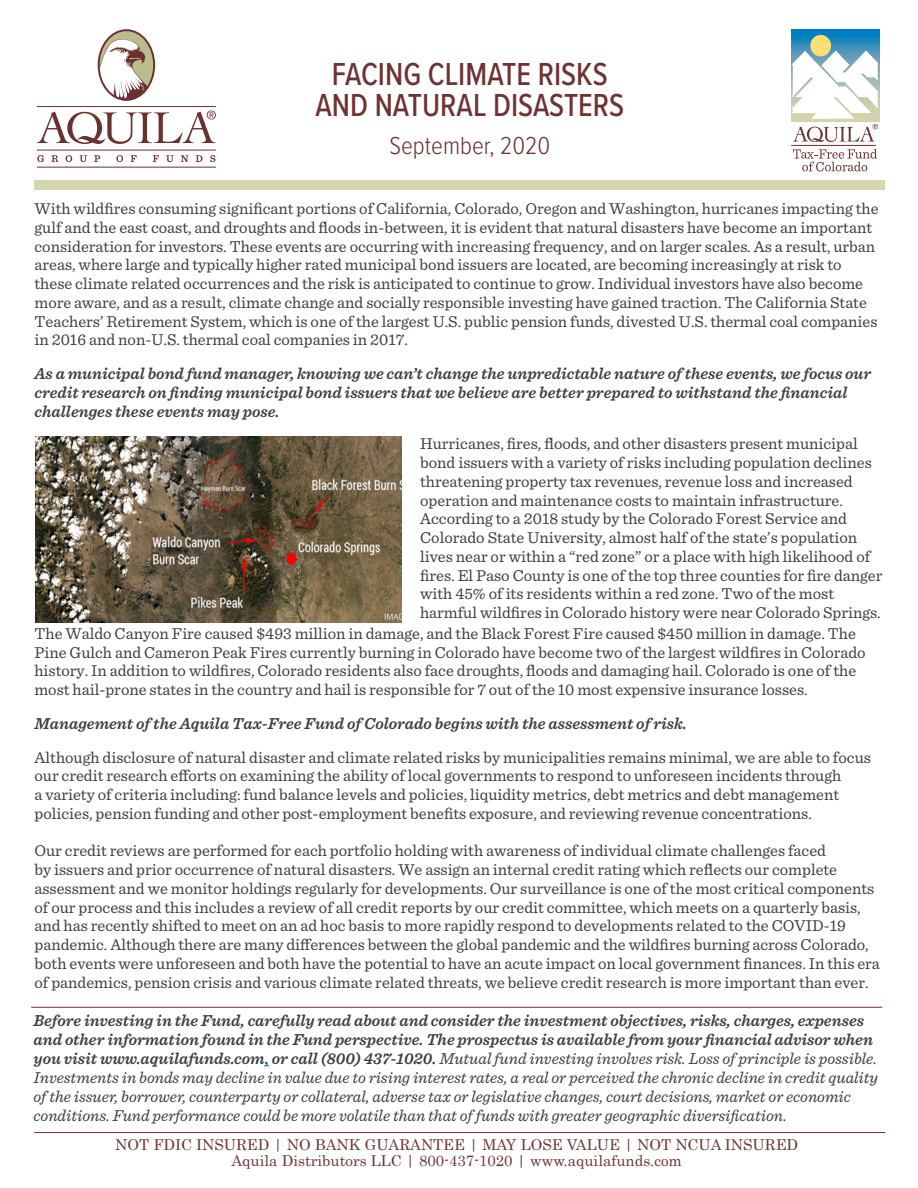
<style>
.page{position:relative;width:918px;height:1188px;background:#fff}
.page>*{position:absolute;margin:0;border:0;box-sizing:border-box;transform-origin:0 0}
.t1{font:500 33px "Proxima Nova Cond";color:#6d3231;scale:.95 1}
.t2{font:300 25.5px "Proxima Nova Cond";color:#6d3231}
.t3{font:16.5px/18.8px "Sentinel";color:#3e3e3f}
.t4{font:italic 16.5px/19px "Sentinel";color:#3e3e3f}
.t5{font:italic 600 16.5px/18.8px "Sentinel";color:#3e3e3f}
.Text{font:15px "Century";color:#6d3231}
.s1{font-weight:600}
.s2{font-weight:600;color:#175d9e}
</style>
<div class="page">
<hr style="left:37px;top:106px;width:179px;height:1px;background:#6b3130">
<hr style="left:37px;top:150px;width:179px;height:1px;background:#6b3130">
<hr style="left:37px;top:167px;width:179px;height:1px;background:#6b3130">
<svg style="left:37px;top:155px;width:7px;height:7px"></svg>
<svg style="left:52px;top:155px;width:6px;height:7px"></svg>
<svg style="left:66px;top:155px;width:6px;height:7px"></svg>
<svg style="left:80px;top:155px;width:7px;height:7px"></svg>
<svg style="left:94px;top:155px;width:6px;height:7px"></svg>
<svg style="left:116px;top:155px;width:7px;height:7px"></svg>
<svg style="left:131px;top:155px;width:6px;height:7px"></svg>
<svg style="left:153px;top:155px;width:6px;height:7px"></svg>
<svg style="left:166px;top:155px;width:8px;height:7px"></svg>
<svg style="left:181px;top:155px;width:7px;height:7px"></svg>
<svg style="left:196px;top:155px;width:6px;height:7px"></svg>
<svg style="left:210px;top:155px;width:5px;height:7px"></svg>
<svg style="left:99px;top:30px;width:55px;height:71px"></svg>
<div style="left:98px;top:29px;width:57px;height:72px;border:2px solid #6b3130;border-radius:50%"></div>
<svg style="left:37px;top:111px;width:179px;height:33px"></svg>
<div style="left:34px;top:180px;width:851px;height:9px;background:#d3d7ab"></div>
<hr style="left:34px;top:1132px;width:851px;height:1px;background:#6d3231">
<svg style="left:791px;top:30px;width:88px;height:91px;background:#4196bb"></svg>
<svg style="left:793px;top:51px;width:85px;height:67px"></svg>
<div style="left:810px;top:35px;width:21px;height:21px;background:#ffde74;border-radius:50%"></div>
<svg style="left:793px;top:149px;width:84px;height:23px"></svg>
<hr style="left:791px;top:145px;width:85px;height:1px;background:#6b3330">
<svg style="left:793px;top:124px;width:85px;height:18px"></svg>
<img style="left:35px;top:436px;width:366px;height:186px">
<hr style="left:31px;top:1007px;width:851px;height:1px;background:#6d3231">
<p class="t1" style="left:332px;top:50px;width:292px">FACING CLIMATE RISKS</p>
<p class="t1" style="left:315px;top:81px;width:327px">AND NATURAL DISASTERS</p>
<p class="t2" style="left:389px;top:127px;width:162px">September, 2020</p>
<p class="t3" style="left:35px;top:198px;width:846px">With wildfires consuming significant portions of California, Colorado, Oregon and Washington, hurricanes impacting the gulf and the east coast, and droughts and floods in-between, it is evident that natural disasters have become an important consideration for investors. These events are occurring with increasing frequency, and on larger scales. As a result, urban areas, where large and typically higher rated municipal bond issuers are located, are becoming increasingly at risk to these climate related occurrences and the risk is anticipated to continue to grow. Individual investors have also become more aware, and as a result, climate change and socially responsible investing have gained traction. The California State Teachers’ Retirement System, which is one of the largest U.S. public pension funds, divested U.S. thermal coal companies in 2016 and non-U.S. thermal coal companies in 2017.</p>
<p class="t5" style="left:35px;top:363px;width:838px">As a municipal bond fund manager, knowing we can’t change the unpredictable nature of these events, we focus our credit research on finding municipal bond issuers that we believe are better prepared to withstand the financial challenges these events may pose.</p>
<p class="t3" style="left:420px;top:433px;width:464px">Hurricanes, fires, floods, and other disasters present municipal bond issuers with a variety of risks including population declines threatening property tax revenues, revenue loss and increased operation and maintenance costs to maintain infrastructure.<br>According to a 2018 study by the Colorado Forest Service and Colorado State University, almost half of the state’s population lives near or within a “red zone” or a place with high likelihood of fires. El Paso County is one of the top three counties for fire danger with 45% of its residents within a red zone. Two of the most harmful wildfires in Colorado history were near Colorado Springs.</p>
<p class="t3" style="left:34px;top:623px;width:833px">The Waldo Canyon Fire caused $493 million in damage, and the Black Forest Fire caused $450 million in damage. The Pine Gulch and Cameron Peak Fires currently burning in Colorado have become two of the largest wildfires in Colorado history. In addition to wildfires, Colorado residents also face droughts, floods and damaging hail. Colorado is one of the most hail-prone states in the country and hail is responsible for 7 out of the 10 most expensive insurance losses.</p>
<p class="t5" style="left:34px;top:713px;width:654px">Management of the Aquila Tax-Free Fund of Colorado begins with the assessment of risk.</p>
<p class="t3" style="left:34px;top:747px;width:838px">Although disclosure of natural disaster and climate related risks by municipalities remains minimal, we are able to focus our credit research efforts on examining the ability of local governments to respond to unforeseen incidents through<br>a variety of criteria including: fund balance levels and policies, liquidity metrics, debt metrics and debt management policies, pension funding and other post-employment benefits exposure, and reviewing revenue concentrations.</p>
<p class="t3" style="left:34px;top:840px;width:847px">Our credit reviews are performed for each portfolio holding with awareness of individual climate challenges faced<br>by issuers and prior occurrence of natural disasters. We assign an internal credit rating which reflects our complete assessment and we monitor holdings regularly for developments. Our surveillance is one of the most critical components of our process and this includes a review of all credit reports by our credit committee, which meets on a quarterly basis, and has recently shifted to meet on an ad hoc basis to more rapidly respond to developments related to the COVID-19 pandemic. Although there are many differences between the global pandemic and the wildfires burning across Colorado, both events were unforeseen and both have the potential to have an acute impact on local government finances. In this era of pandemics, pension crisis and various climate related threats, we believe credit research is more important than ever.</p>
<p class="t4" style="left:34px;top:1010px;width:846px"><span class="s1">Before investing in the Fund, carefully read about and consider the investment objectives, risks, charges, expenses and other information found in the Fund perspective. The prospectus is available from your financial advisor when you visit www.aquilafunds.com</span><span class="s2">,</span> <span class="s1">or call (800) 437-1020.</span> Mutual fund investing involves risk. Loss of principle is possible.<br>Investments in bonds may decline in value due to rising interest rates, a real or perceived the chronic decline in credit quality of the issuer, borrower, counterparty or collateral, adverse tax or legislative changes, court decisions, market or economic conditions. Fund performance could be more volatile than that of funds with greater geographic diversification.</p>
<p class="Text" style="left:115px;top:1132px;width:684px">NOT FDIC INSURED | NO BANK GUARANTEE | MAY LOSE VALUE | NOT NCUA INSURED</p>
<p class="Text" style="left:231px;top:1148px;width:452px">Aquila Distributors LLC | 800-437-1020 | www.aquilafunds.com</p>
</div>
